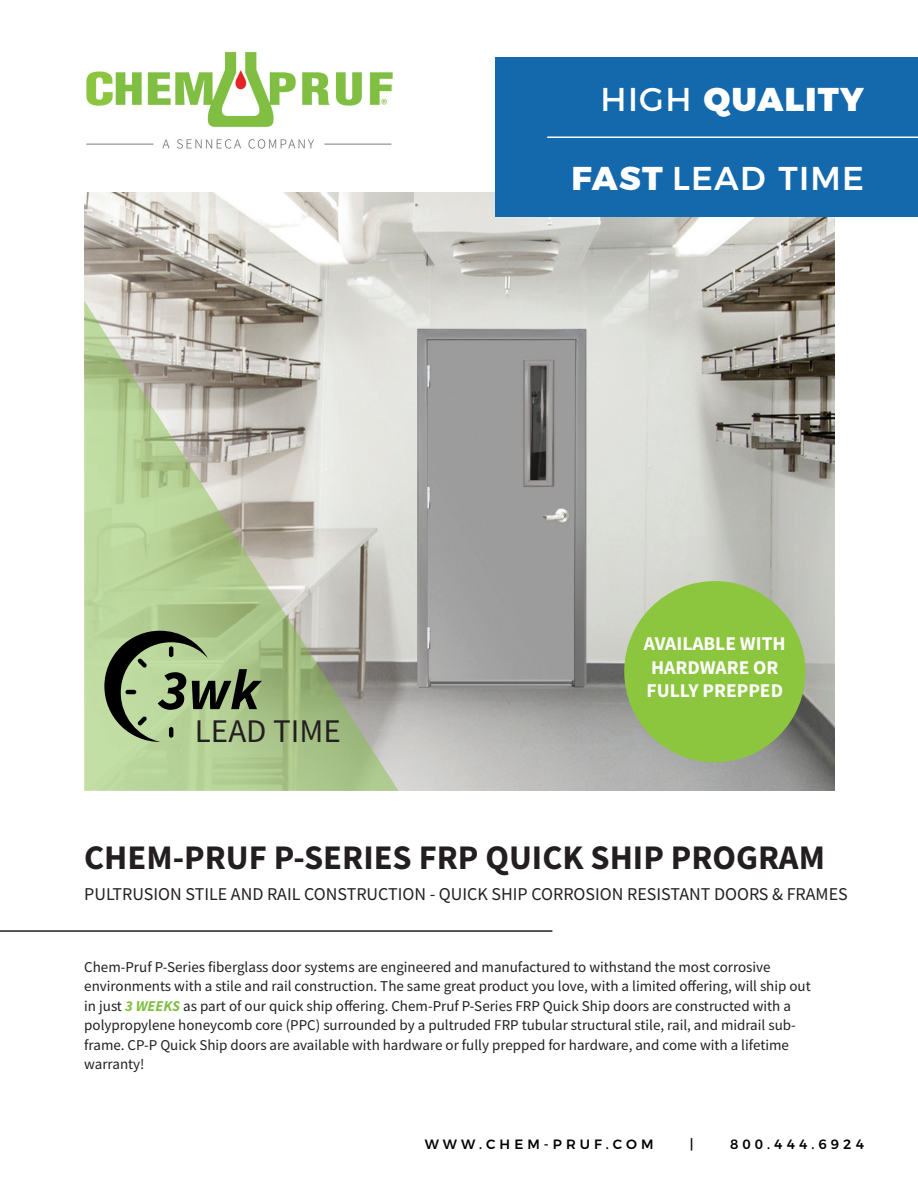
<style>
.page{position:relative;width:918px;height:1188px;background:#fff}
.page>*{position:absolute;margin:0;border:0;box-sizing:border-box;transform-origin:0 0}
.t1{font:italic 700 57px "Source Sans Pro";color:#000}
.t2{font:700 34.5px "Source Sans Pro";color:#231f20}
.t3{font:500 33px "Montserrat";letter-spacing:.04em;color:#fff}
.t4{font:900 33px "Montserrat";letter-spacing:.04em;color:#fff}
.t5{font:33px "Source Sans Pro";color:#231f20}
.t6{font:700 19.5px "Source Sans Pro";color:#fff}
.t7{font:18px "Source Sans Pro";color:#231f20}
.Body_Text{font:15px/19.5px "Source Sans Pro";color:#231f20}
.t8{font:500 13.5px "Montserrat";letter-spacing:.3em;color:#000}
.s1{font-weight:400}
.s2{font-weight:800}
.s3{font-weight:700;font-style:italic;color:#80be41}
</style>
<div class="page">
<img style="left:84px;top:192px;width:751px;height:599px">
<div style="left:496px;top:58px;width:422px;height:159px;background:#1468ac"></div>
<svg style="left:84px;top:301px;width:315px;height:490px;background:#bbc5a5"></svg>
<hr style="left:0;top:930px;width:552px;height:2px;background:#231f20">
<hr style="left:547px;top:136px;width:371px;height:2px;background:#fff">
<img style="left:86px;top:51px;width:307px;height:98px">
<svg style="left:104px;top:631px;width:104px;height:111px;background:#91a779"></svg>
<div style="left:624px;top:581px;width:181px;height:181px;background:#8cc63e;border-radius:50%"></div>
<p class="t4" style="left:601px;top:71px;width:265px"><span class="s1">HIGH</span> QUALITY</p>
<p class="t1" style="left:159px;top:652px;width:103px">3wk</p>
<p class="t5" style="left:195px;top:711px;width:148px">LEAD TIME</p>
<p class="t3" style="left:571px;top:152px;width:294px"><span class="s2">FAST</span> LEAD TIME</p>
<p class="t6" style="left:644px;top:631px;width:143px">AVAILABLE WITH</p>
<p class="t6" style="left:651px;top:654px;width:129px">HARDWARE OR</p>
<p class="t6" style="left:647px;top:677px;width:138px">FULLY PREPPED</p>
<p class="t2" style="left:84px;top:834px;width:742px">CHEM-PRUF P-SERIES FRP QUICK SHIP PROGRAM</p>
<p class="t7" style="left:84px;top:883px;width:765px">PULTRUSION STILE AND RAIL CONSTRUCTION - QUICK SHIP CORROSION RESISTANT DOORS &amp; FRAMES</p>
<p class="Body_Text" style="left:84px;top:957px;width:728px">Chem-Pruf P-Series fiberglass door systems are engineered and manufactured to withstand the most corrosive environments with a stile and rail construction. The same great product you love, with a limited offering, will ship out in just <span class="s3">3 WEEKS</span> as part of our quick ship offering. Chem-Pruf P-Series FRP Quick Ship doors are constructed with a polypropylene honeycomb core (PPC) surrounded by a pultruded FRP tubular structural stile, rail, and midrail sub&shy;frame. CP-P Quick Ship doors are available with hardware or fully prepped for hardware, and come with a lifetime warranty!</p>
<p class="t8" style="left:425px;top:1133px;width:230px">WWW.CHEM-PRUF.COM</p>
<p class="t8" style="left:690px;top:1133px;width:5px">|</p>
<p class="t8" style="left:730px;top:1133px;width:135px">800.444.6924</p>
</div>
